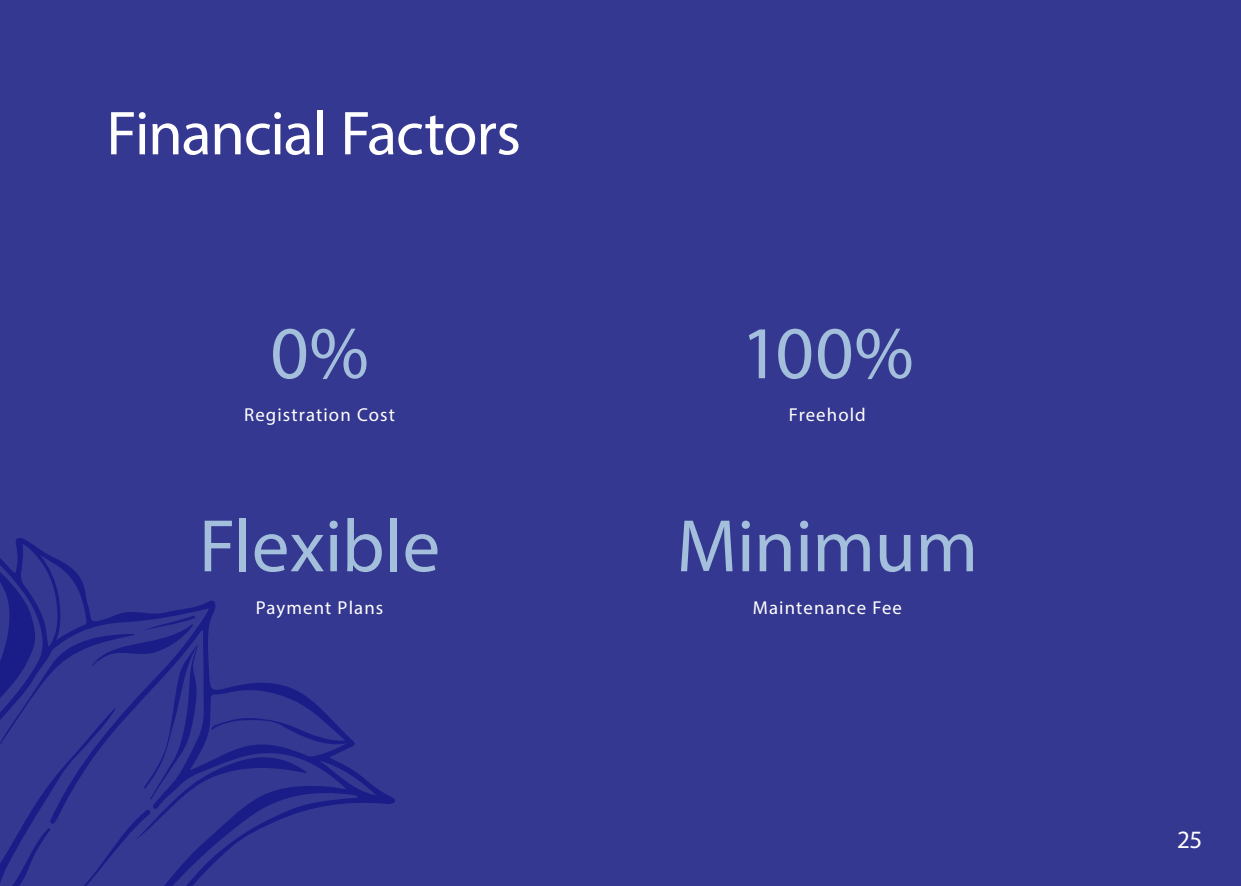
<style>
.page{position:relative;width:1241px;height:886px;background:#fff}
.page>*{position:absolute;margin:0;border:0;box-sizing:border-box;transform-origin:0 0}
.t1{font:75px "Myriad Pro";letter-spacing:-.005em;color:#a3bfdb}
.t2{font:62.5px "Myriad Pro";letter-spacing:-.02em;color:#fff}
.t3{font:25px "Myriad Pro";color:#fff}
.t4{font:18.75px "Myriad Pro";letter-spacing:.06em;color:#fff}
</style>
<div class="page">
<div style="left:0;top:0;width:1240px;height:886px;background:#353890"></div>
<svg style="left:0;top:538px;width:395px;height:348px"></svg>
<h2 class="t2" style="left:106px;top:95px;width:416px">Financial Factors</h2>
<h1 class="t1" style="left:270px;top:307px;width:100px">0%</h1>
<p class="t4" style="left:244px;top:403px;width:152px">Registration Cost</p>
<h1 class="t1" style="left:199px;top:500px;width:243px">Flexible</h1>
<p class="t4" style="left:256px;top:596px;width:129px">Payment Plans</p>
<h1 class="t1" style="left:741px;top:307px;width:174px">100%</h1>
<p class="t4" style="left:788px;top:403px;width:78px">Freehold</p>
<h1 class="t1" style="left:676px;top:500px;width:303px">Minimum</h1>
<p class="t4" style="left:752px;top:596px;width:151px">Maintenance Fee</p>
<h3 class="t3" style="left:1176px;top:824px;width:27px">25</h3>
</div>
